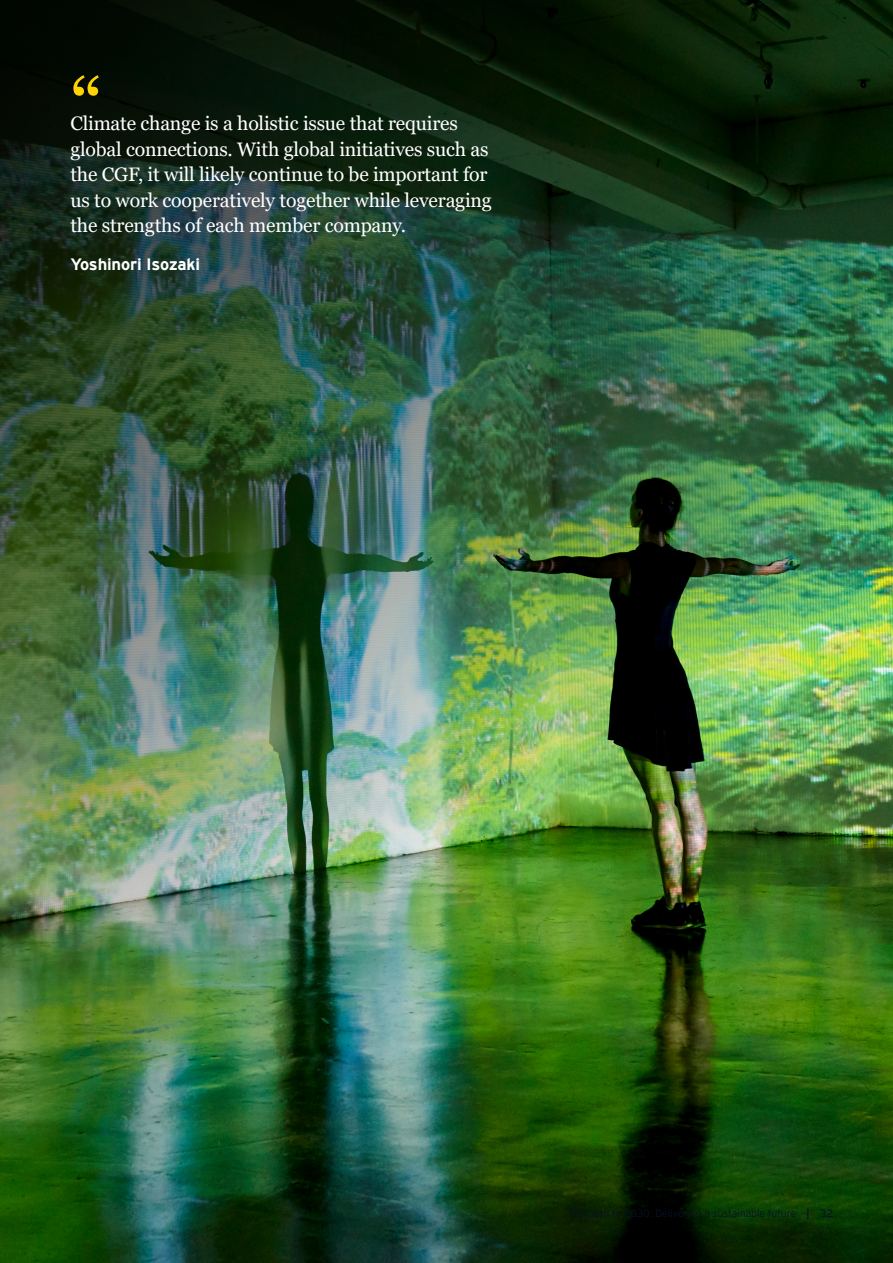
<style>
.page{position:relative;width:893px;height:1263px;background:#fff}
.page>*{position:absolute;margin:0;border:0;box-sizing:border-box;transform-origin:0 0}
.Callout_EY{font:78px "Georgia Pro";color:#fed304}
.Callout_Gerogea{font:19.5px/25.5px "Georgia Pro";letter-spacing:-.01em;color:#fff}
.Callout_EY-2{font:700 16.5px "EY Interstate";letter-spacing:-.01em;color:#fff}
.t1{font:300 10.5px "EY Interstate";letter-spacing:-.01em;color:#071224}
.s1{font-weight:700}
.s2{font-weight:400}
</style>
<div class="page">
<img style="left:0;top:0;width:893px;height:1263px">
<p class="Callout_EY" style="left:70px;top:62px;width:33px">“</p>
<p class="Callout_Gerogea" style="left:70px;top:111px;width:423px">Climate change is a holistic issue that requires global connections. With global initiatives such as the CGF, it will likely continue to be important for us to work cooperatively together while leveraging the strengths of each member company.</p>
<p class="Callout_EY-2" style="left:70px;top:252px;width:131px">Yoshinori Isozaki</p>
<p class="t1" style="left:568px;top:1206px;width:266px">The path to 2030: Delivering a sustainable future <span class="s1">|</span> <span class="s2">32</span></p>
</div>
